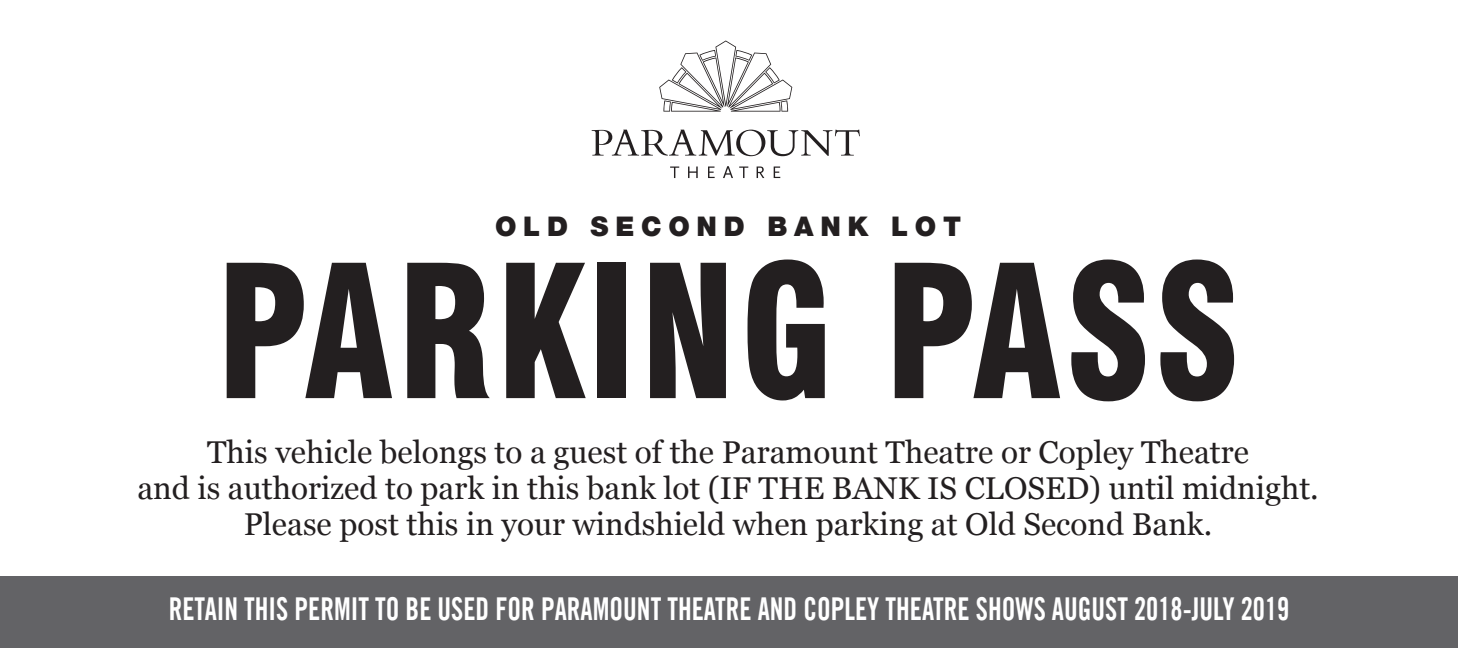
<style>
.page{position:relative;width:1458px;height:648px;background:#fff}
.page>*{position:absolute;margin:0;border:0;box-sizing:border-box;transform-origin:0 0}
.t1{font:900 condensed 180px "Swiss 721 BT";letter-spacing:.025em;color:#231f20;scale:.9 1}
.t2{font:31.5px/36px "Georgia";color:#231f20;text-align:center}
.t3{font:31.5px "Trade Gothic LT Com Bd Cn 20";color:#fff;scale:.87 1}
.t4{font:900 27px "Helvetica Neue LT Com";letter-spacing:.25em;color:#231f20}
</style>
<div class="page">
<div style="left:0;top:577px;width:1458px;height:71px;background:#636366"></div>
<svg style="left:670px;top:167px;width:9px;height:11px"></svg>
<svg style="left:688px;top:167px;width:10px;height:11px"></svg>
<svg style="left:708px;top:167px;width:7px;height:11px"></svg>
<svg style="left:723px;top:166px;width:10px;height:12px"></svg>
<svg style="left:739px;top:167px;width:9px;height:11px"></svg>
<svg style="left:774px;top:167px;width:6px;height:11px"></svg>
<svg style="left:757px;top:167px;width:7px;height:11px"></svg>
<svg style="left:592px;top:130px;width:268px;height:26px"></svg>
<svg style="left:659px;top:41px;width:133px;height:71px"></svg>
<p class="t4" style="left:495px;top:210px;width:468px">OLD SECOND BANK LOT</p>
<p class="t1" style="left:217px;top:225px;width:1138px">PARKING PASS</p>
<p class="t2" style="left:207px;top:435px;width:1043px">This vehicle belongs to a guest of the Paramount Theatre or Copley Theatre</p>
<p class="t2" style="left:137px;top:471px;width:1183px">and is authorized to park in this bank lot (IF THE BANK IS CLOSED) until midnight.<br>Please post this in your windshield when parking at Old Second Bank.</p>
<p class="t3" style="left:169px;top:590px;width:1290px">RETAIN THIS PERMIT TO BE USED FOR PARAMOUNT THEATRE AND COPLEY THEATRE SHOWS AUGUST 2018-JULY 2019</p>
</div>
